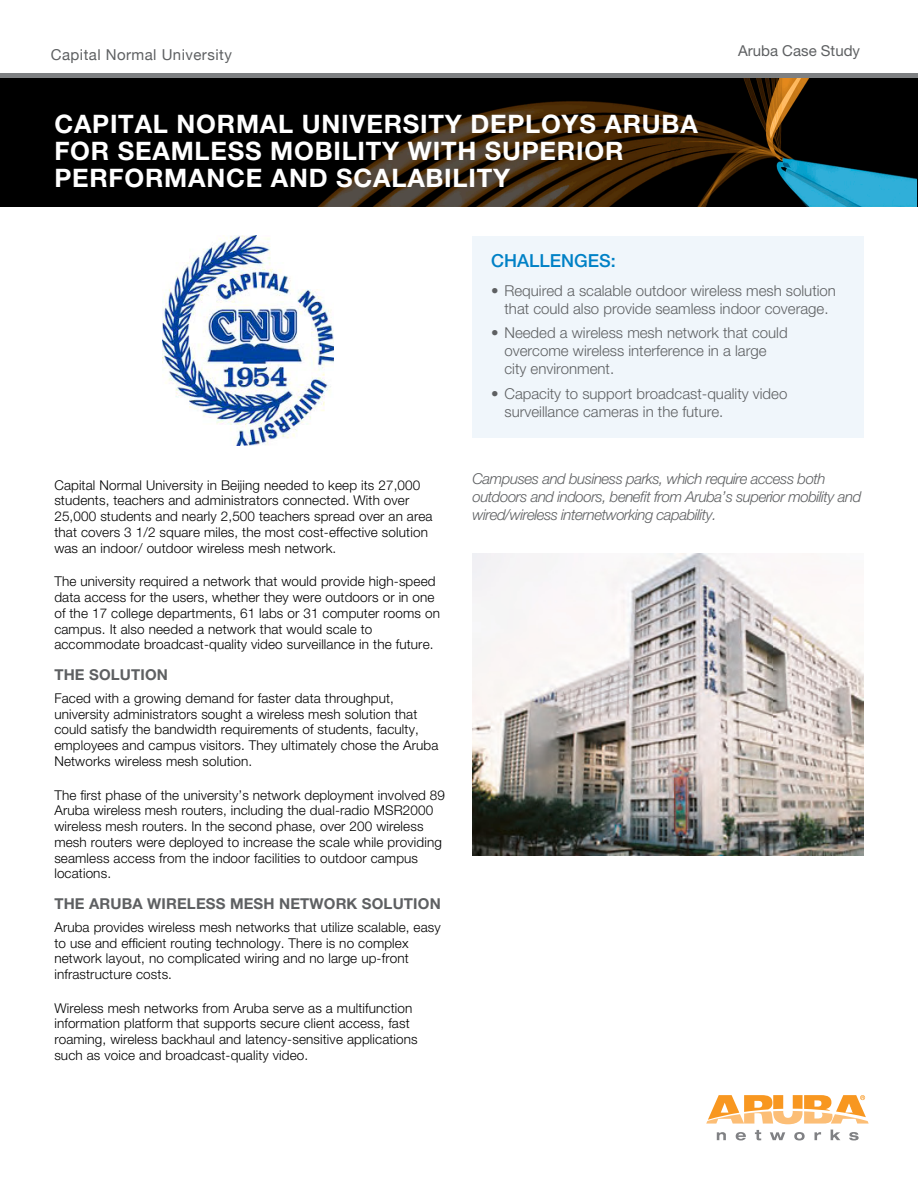
<style>
.page{position:relative;width:918px;height:1188px;background:#fff}
.page>*{position:absolute;margin:0;border:0;box-sizing:border-box;transform-origin:0 0}
.t1{font:700 25.5px/27px "Helvetica Neue";letter-spacing:.03em;color:#fff}
.t2{font:500 18px "Helvetica Neue";color:#0081c6}
.t3{font:300 15px/18px "Helvetica Neue";color:#5e6062}
.t4{font:italic 300 15px/18px "Helvetica Neue";letter-spacing:-.03em;color:#5e6062}
.t5{font:700 15px "Helvetica Neue";letter-spacing:.01em;color:#5e6062}
.t6{font:15px "Helvetica Neue";letter-spacing:.03em;color:#5e6062}
.t7{font:15px "Helvetica Neue LT Std";color:#5e6062}
.t8{font:300 13.5px/15.8px "Helvetica Neue";letter-spacing:.01em;color:#000}
</style>
<div class="page">
<svg style="left:706px;top:1095px;width:163px;height:29px"></svg>
<svg style="left:717px;top:1132px;width:9px;height:8px"></svg>
<svg style="left:736px;top:1132px;width:10px;height:8px"></svg>
<svg style="left:755px;top:1130px;width:6px;height:10px"></svg>
<svg style="left:770px;top:1132px;width:15px;height:8px"></svg>
<svg style="left:794px;top:1132px;width:11px;height:8px"></svg>
<svg style="left:815px;top:1132px;width:6px;height:8px"></svg>
<svg style="left:831px;top:1130px;width:9px;height:10px"></svg>
<svg style="left:849px;top:1132px;width:10px;height:8px"></svg>
<div style="left:0;top:74px;width:918px;height:132px;background:#000"></div>
<img style="left:318px;top:78px;width:598px;height:128px">
<div style="left:472px;top:237px;width:392px;height:201px;background:#f0f6fb"></div>
<div style="left:0;top:73px;width:918px;height:5px;background:#7e8082"></div>
<img style="left:162px;top:235px;width:171px;height:211px">
<img style="left:472px;top:554px;width:392px;height:301px">
<p class="t6" style="left:51px;top:45px;width:183px">Capital Normal University</p>
<p class="t7" style="left:738px;top:42px;width:123px">Aruba Case Study</p>
<h1 class="t1" style="left:54px;top:109px;width:645px">CAPITAL NORMAL UNIVERSITY DEPLOYS ARUBA<br>FOR SEAM LESS MOBILITY WITH SUPERIOR<br>PERFORMANCE AND SCA</h1>
<h1 class="t1" style="left:391px;top:163px;width:120px">LABILITY</h1>
<p class="t8" style="left:54px;top:477px;width:380px">Capital Normal University in Beijing needed to keep its 27,000 students, teachers and administrators connected. With over 25,000 students and nearly 2,500 teachers spread over an area that covers 3 1/2 square miles, the most cost-effective solution was an indoor/ outdoor wireless mesh network.</p>
<p class="t8" style="left:54px;top:573px;width:387px">The university required a network that would provide high-speed data access for the users, whether they were outdoors or in one of the 17 college departments, 61 labs or 31 computer rooms on campus. It also needed a network that would scale to accommodate broadcast-quality video surveillance in the future.</p>
<p class="t5" style="left:54px;top:666px;width:115px">THE SOLUTION</p>
<p class="t8" style="left:54px;top:690px;width:386px">Faced with a growing demand for faster data throughput, university administrators sought a wireless mesh solution that could satisfy the bandwidth requirements of students, faculty, employees and campus visitors. They ultimately chose the Aruba Networks wireless mesh solution.</p>
<p class="t8" style="left:54px;top:787px;width:392px">The first phase of the university’s network deployment involved 89<br>Aruba wireless mesh routers, including the dual-radio MSR2000 wireless mesh routers. In the second phase, over 200 wireless mesh routers were deployed to increase the scale while providing seamless access from the indoor facilities to outdoor campus locations.</p>
<p class="t5" style="left:54px;top:895px;width:388px">THE ARUBA WIRELESS MESH NETWORK SOLUTION</p>
<p class="t8" style="left:54px;top:919px;width:388px">Aruba provides wireless mesh networks that utilize scalable, easy to use and efficient routing technology. There is no complex network layout, no complicated wiring and no large up-front infrastructure costs.</p>
<p class="t8" style="left:54px;top:1000px;width:365px">Wireless mesh networks from Aruba serve as a multifunction information platform that supports secure client access, fast roaming, wireless backhaul and latency-sensitive applications such as voice and broadcast-quality video.</p>
<h2 class="t2" style="left:491px;top:250px;width:126px">CHALLENGES:</h2>
<p class="t3" style="left:491px;top:281px;width:346px;text-align:center">• Required a scalable outdoor wireless mesh solution that could also provide seamless indoor coverage.</p>
<p class="t3" style="left:505px;top:324px;width:285px;text-indent:-14px">• Needed a wireless mesh network that could overcome wireless interference in a large city environment.</p>
<p class="t3" style="left:505px;top:385px;width:284px;text-indent:-14px">• Capacity to support broadcast-quality video surveillance cameras in the future.</p>
<p class="t4" style="left:472px;top:469px;width:390px">Campuses and business parks, which require access both outdoors and indoors, benefit from Aruba’s superior mobility and wired/wireless internetworking capability.</p>
</div>
